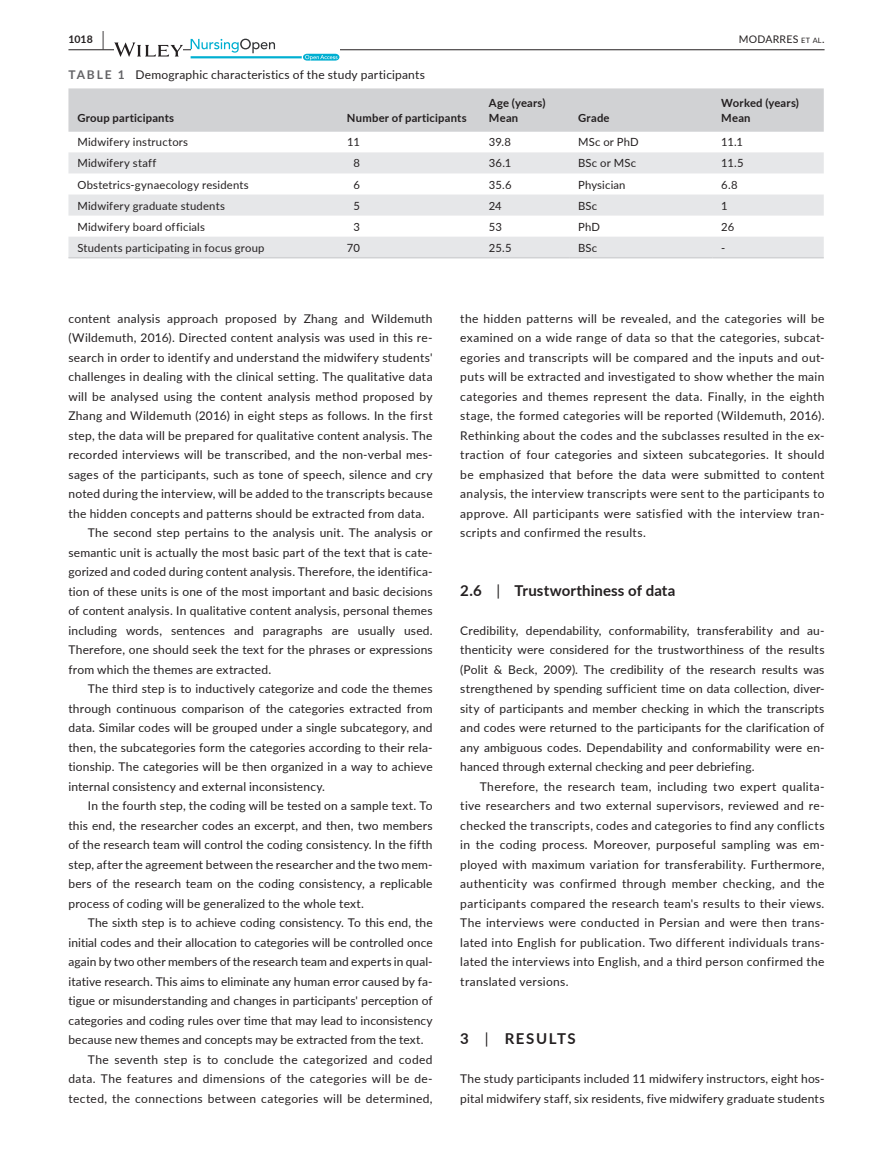
<style>
.page{position:relative;width:893px;height:1174px;background:#fff}
.page>*{position:absolute;margin:0;border:0;box-sizing:border-box;transform-origin:0 0}
.t1{font:700 15px "Lato";letter-spacing:.01em;color:#231f20}
.t2{font:700 15px "Lato";letter-spacing:.105em;color:#231f20}
.t3{font:12px/19.5px "Lato";letter-spacing:.015em;color:#231f20;text-align:justify}
.t4{font:11.25px "Lato";letter-spacing:.015em;color:#231f20}
.t5{font:700 11.25px/15.8px "Lato";letter-spacing:.02em;color:#231f20}
.t6{font:10.5px "Lato";letter-spacing:.02em;color:#231f20}
.t7{font:700 10.5px "Lato";color:#231f20}
.s1{font-size:19.5px}
.s2{font-size:7.35px}
.s3{font-weight:700;color:#636366}
.s4{font-weight:400}
</style>
<div class="page">
<hr style="left:68px;top:49px;width:756px;height:1px;background:#231f20">
<svg style="left:114px;top:42px;width:69px;height:15px"></svg>
<svg style="left:191px;top:39px;width:148px;height:22px"></svg>
<div style="left:68px;top:88px;width:756px;height:44px;background:#d1d2d4"></div>
<svg style="left:68px;top:152px;width:756px;height:105px;fill:#e6e7e9"></svg>
<hr style="left:68px;top:257px;width:270px;height:1px;background:#d1d2d4">
<hr style="left:338px;top:257px;width:142px;height:1px;background:#d1d2d4">
<hr style="left:480px;top:257px;width:89px;height:1px;background:#d1d2d4">
<hr style="left:569px;top:257px;width:143px;height:1px;background:#d1d2d4">
<hr style="left:712px;top:257px;width:112px;height:1px;background:#d1d2d4">
<p class="t7" style="left:68px;top:31px;width:37px">1018 <span class="s1">|</span></p>
<p class="t6" style="left:739px;top:31px;width:87px">MODARRES <span class="s2">et al</span>.</p>
<p class="t3" style="left:68px;top:64px;width:358px"><span class="s3">TABLE 1</span> Demographic characteristics of the study participants</p>
<p class="t5" style="left:77px;top:110px;width:98px">Group participants</p>
<p class="t5" style="left:347px;top:110px;width:121px">Number of participants</p>
<p class="t5" style="left:489px;top:94px;width:58px">Age (years)<br>Mean</p>
<p class="t5" style="left:578px;top:110px;width:33px">Grade</p>
<p class="t5" style="left:721px;top:94px;width:79px">Worked (years)<br>Mean</p>
<p class="t4" style="left:77px;top:134px;width:112px">Midwifery instructors</p>
<p class="t4" style="left:347px;top:134px;width:14px">11</p>
<p class="t4" style="left:489px;top:134px;width:23px">39.8</p>
<p class="t4" style="left:578px;top:134px;width:62px">MSc or PhD</p>
<p class="t4" style="left:721px;top:134px;width:23px">11.1</p>
<p class="t4" style="left:77px;top:155px;width:80px">Midwifery staff</p>
<p class="t4" style="left:353px;top:155px;width:8px">8</p>
<p class="t4" style="left:489px;top:155px;width:24px">36.1</p>
<p class="t4" style="left:578px;top:155px;width:59px">BSc or MSc</p>
<p class="t4" style="left:721px;top:155px;width:24px">11.5</p>
<p class="t4" style="left:77px;top:176px;width:173px">Obstetrics-gynaecology residents</p>
<p class="t4" style="left:353px;top:176px;width:8px">6</p>
<p class="t4" style="left:489px;top:176px;width:24px">35.6</p>
<p class="t4" style="left:578px;top:176px;width:49px">Physician</p>
<p class="t4" style="left:721px;top:176px;width:18px">6.8</p>
<p class="t4" style="left:77px;top:197px;width:149px">Midwifery graduate students</p>
<p class="t4" style="left:353px;top:197px;width:8px">5</p>
<p class="t4" style="left:489px;top:197px;width:14px">24</p>
<p class="t4" style="left:578px;top:197px;width:21px">BSc</p>
<p class="t4" style="left:721px;top:197px;width:8px">1</p>
<p class="t4" style="left:77px;top:218px;width:129px">Midwifery board officials</p>
<p class="t4" style="left:353px;top:218px;width:8px">3</p>
<p class="t4" style="left:489px;top:218px;width:15px">53</p>
<p class="t4" style="left:578px;top:218px;width:23px">PhD</p>
<p class="t4" style="left:721px;top:218px;width:14px">26</p>
<p class="t4" style="left:77px;top:240px;width:189px">Students participating in focus group</p>
<p class="t4" style="left:347px;top:240px;width:15px">70</p>
<p class="t4" style="left:489px;top:240px;width:24px">25.5</p>
<p class="t4" style="left:578px;top:240px;width:21px">BSc</p>
<p class="t4" style="left:721px;top:240px;width:6px">-</p>
<p class="t3" style="left:68px;top:308px;width:366px">content analysis approach proposed by Zhang and Wildemuth</p>
<p class="t3" style="left:68px;top:327px;width:366px">(Wildemuth, 2016). Directed content analysis was used in this re-</p>
<p class="t3" style="left:68px;top:347px;width:366px">search in order to identify and understand the midwifery students'</p>
<p class="t3" style="left:68px;top:366px;width:366px">challenges in dealing with the clinical setting. The qualitative data</p>
<p class="t3" style="left:68px;top:386px;width:366px">will be analysed using the content analysis method proposed by</p>
<p class="t3" style="left:68px;top:405px;width:366px">Zhang and Wildemuth (2016) in eight steps as follows. In the first</p>
<p class="t3" style="left:68px;top:425px;width:366px">step, the data will be prepared for qualitative content analysis. The</p>
<p class="t3" style="left:68px;top:444px;width:366px">recorded interviews will be transcribed, and the non-verbal mes-</p>
<p class="t3" style="left:68px;top:464px;width:366px">sages of the participants, such as tone of speech, silence and cry</p>
<p class="t3" style="left:68px;top:483px;width:366px">noted during the interview, will be added to the transcripts because</p>
<p class="t3" style="left:68px;top:503px;width:358px">the hidden concepts and patterns should be extracted from data.</p>
<p class="t3" style="left:88px;top:522px;width:346px">The second step pertains to the analysis unit. The analysis or</p>
<p class="t3" style="left:68px;top:542px;width:366px">semantic unit is actually the most basic part of the text that is cate-</p>
<p class="t3" style="left:68px;top:561px;width:366px">gorized and coded during content analysis. Therefore, the identifica-</p>
<p class="t3" style="left:68px;top:581px;width:366px">tion of these units is one of the most important and basic decisions</p>
<p class="t3" style="left:68px;top:600px;width:366px">of content analysis. In qualitative content analysis, personal themes</p>
<p class="t3" style="left:68px;top:620px;width:366px">including words, sentences and paragraphs are usually used.</p>
<p class="t3" style="left:68px;top:639px;width:366px">Therefore, one should seek the text for the phrases or expressions</p>
<p class="t3" style="left:68px;top:659px;width:204px">from which the themes are extracted.</p>
<p class="t3" style="left:88px;top:678px;width:346px">The third step is to inductively categorize and code the themes</p>
<p class="t3" style="left:68px;top:698px;width:366px">through continuous comparison of the categories extracted from</p>
<p class="t3" style="left:68px;top:717px;width:366px">data. Similar codes will be grouped under a single subcategory, and</p>
<p class="t3" style="left:68px;top:737px;width:366px">then, the subcategories form the categories according to their rela-</p>
<p class="t3" style="left:68px;top:756px;width:366px">tionship. The categories will be then organized in a way to achieve</p>
<p class="t3" style="left:68px;top:776px;width:258px">internal consistency and external inconsistency.</p>
<p class="t3" style="left:88px;top:795px;width:346px">In the fourth step, the coding will be tested on a sample text. To</p>
<p class="t3" style="left:68px;top:815px;width:366px">this end, the researcher codes an excerpt, and then, two members</p>
<p class="t3" style="left:68px;top:834px;width:366px">of the research team will control the coding consistency. In the fifth</p>
<p class="t3" style="left:68px;top:854px;width:366px">step, after the agreement between the researcher and the two mem-</p>
<p class="t3" style="left:68px;top:873px;width:366px">bers of the research team on the coding consistency, a replicable</p>
<p class="t3" style="left:68px;top:893px;width:297px">process of coding will be generalized to the whole text.</p>
<p class="t3" style="left:88px;top:912px;width:346px">The sixth step is to achieve coding consistency. To this end, the</p>
<p class="t3" style="left:68px;top:932px;width:366px">initial codes and their allocation to categories will be controlled once</p>
<p class="t3" style="left:68px;top:951px;width:366px">again by two other members of the research team and experts in qual-</p>
<p class="t3" style="left:68px;top:971px;width:366px">itative research. This aims to eliminate any human error caused by fa-</p>
<p class="t3" style="left:68px;top:990px;width:366px">tigue or misunderstanding and changes in participants' perception of</p>
<p class="t3" style="left:68px;top:1010px;width:366px">categories and coding rules over time that may lead to inconsistency</p>
<p class="t3" style="left:68px;top:1029px;width:357px">because new themes and concepts may be extracted from the text.</p>
<p class="t3" style="left:88px;top:1049px;width:346px">The seventh step is to conclude the categorized and coded</p>
<p class="t3" style="left:68px;top:1068px;width:366px">data. The features and dimensions of the categories will be de-</p>
<p class="t3" style="left:68px;top:1088px;width:366px">tected, the connections between categories will be determined,</p>
<p class="t3" style="left:460px;top:308px;width:366px">the hidden patterns will be revealed, and the categories will be examined on a wide range of data so that the categories, subcat&shy;egories and transcripts will be compared and the inputs and out&shy;puts will be extracted and investigated to show whether the main categories and themes represent the data. Finally, in the eighth stage, the formed categories will be reported (Wildemuth, 2016).<br>Rethinking about the codes and the subclasses resulted in the ex&shy;traction of four categories and sixteen subcategories. It should be emphasized that before the data were submitted to content analysis, the interview transcripts were sent to the participants to approve. All participants were satisfied with the interview tran&shy;scripts and confirmed the results.</p>
<p class="t1" style="left:460px;top:579px;width:217px">2.6 <span class="s4">|</span> Trustworthiness of data</p>
<p class="t3" style="left:460px;top:620px;width:366px">Credibility, dependability, conformability, transferability and au&shy;thenticity were considered for the trustworthiness of the results (Polit &amp; Beck, 2009). The credibility of the research results was strengthened by spending sufficient time on data collection, diver&shy;sity of participants and member checking in which the transcripts and codes were returned to the participants for the clarification of any ambiguous codes. Dependability and conformability were en&shy;hanced through external checking and peer debriefing.</p>
<p class="t3" style="left:460px;top:776px;width:366px;text-indent:20px">Therefore, the research team, including two expert qualita&shy;tive researchers and two external supervisors, reviewed and re&shy;checked the transcripts, codes and categories to find any conflicts in the coding process. Moreover, purposeful sampling was em&shy;ployed with maximum variation for transferability. Furthermore, authenticity was confirmed through member checking, and the participants compared the research team's results to their views.<br>The interviews were conducted in Persian and were then trans&shy;lated into English for publication. Two different individuals trans&shy;lated the interviews into English, and a third person confirmed the translated versions.</p>
<p class="t2" style="left:460px;top:1028px;width:117px">3 <span class="s4">|</span> RESULTS</p>
<p class="t3" style="left:460px;top:1068px;width:366px">The study participants included 11 midwifery instructors, eight hos&shy;pital midwifery staff, six residents, five midwifery graduate students</p>
</div>
